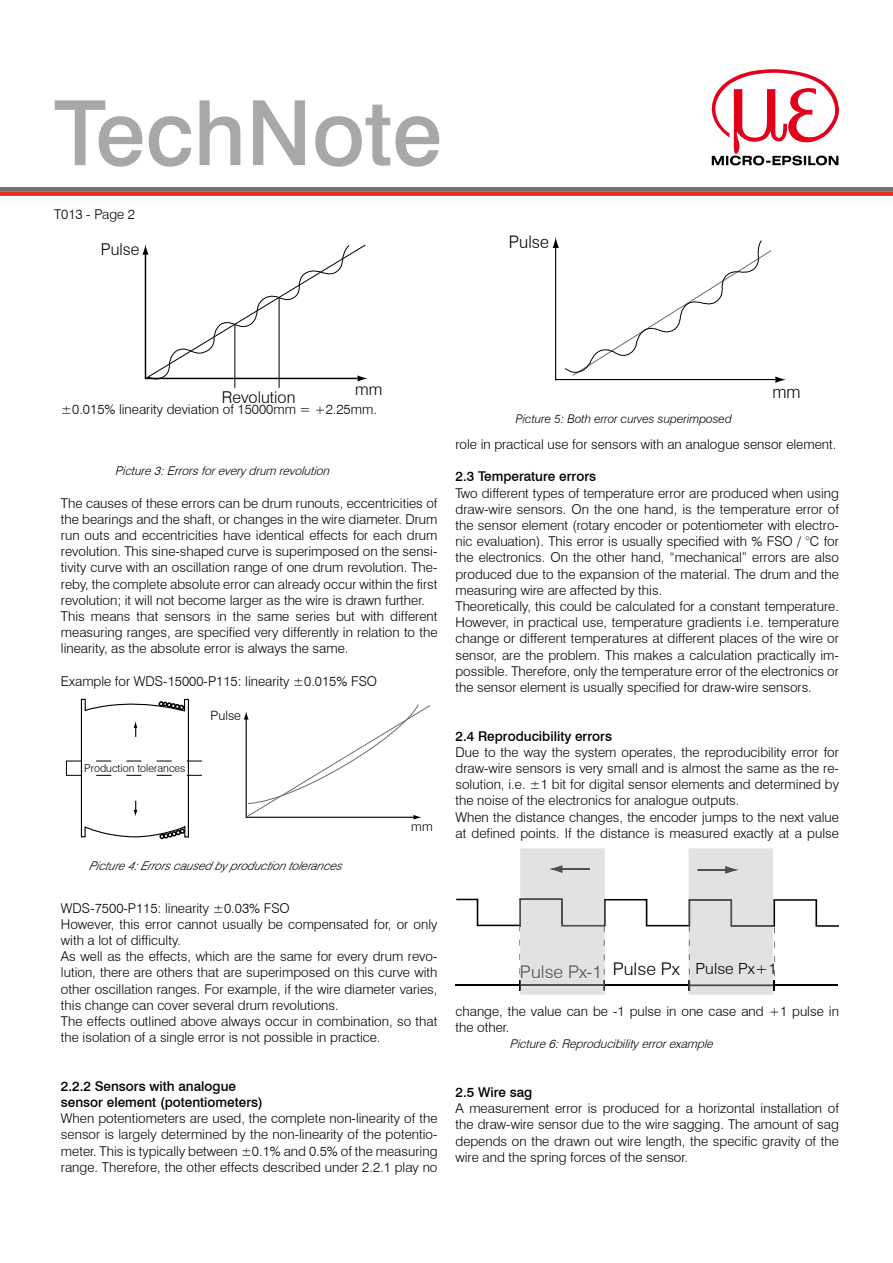
<style>
.page{position:relative;width:893px;height:1263px;background:#fff}
.page>*{position:absolute;margin:0;border:0;box-sizing:border-box;transform-origin:0 0}
.t1{font:500 90px "Swiss 721 BT";color:#a7a8aa}
.t2{font:300 17.4px "Swiss 721 BT";color:#505052;scale:1.04 1}
.t3{font:300 17.25px "Swiss 721 BT";letter-spacing:.005em;color:#000}
.t4{font:300 16.2px "Swiss 721 BT";color:#000}
.t5{font:300 13.5px/16.2px "Swiss 721 BT";color:#000}
.t6{font:500 13.5px/16.2px "Swiss 721 BT";color:#000}
.t7{font:300 12.9px "Swiss 721 BT";letter-spacing:.005em;color:#000}
.t8{font:italic 300 12px "Swiss 721 BT";color:#000}
.t9{font:italic 300 12px "Swiss 721 BT";color:#000}
.t10{font:300 10.8px "Swiss 721 BT";color:#000}
</style>
<div class="page">
<div style="left:0;top:191px;width:893px;height:5px;background:#e42d24"></div>
<div style="left:0;top:187px;width:893px;height:5px;background:#707173"></div>
<svg style="left:711px;top:69px;width:128px;height:96px"></svg>
<svg style="left:244px;top:704px;width:186px;height:116px"></svg>
<hr style="left:555px;top:246px;width:1px;height:134px;background:#000">
<svg style="left:552px;top:237px;width:7px;height:11px"></svg>
<hr style="left:555px;top:379px;width:222px;height:1px;background:#000">
<svg style="left:565px;top:240px;width:221px;height:143px"></svg>
<svg style="left:66px;top:698px;width:136px;height:141px"></svg>
<hr style="left:455px;top:985px;width:383px;height:1px;background:#000">
<svg style="left:456px;top:848px;width:383px;height:147px"></svg>
<div style="left:520px;top:965px;width:78px;height:13px;background:#e1e2e2"></div>
<hr style="left:235px;top:324px;width:1px;height:64px;background:#000">
<hr style="left:279px;top:297px;width:1px;height:91px;background:#000">
<svg style="left:142px;top:244px;width:226px;height:138px"></svg>
<h1 class="t1" style="left:54px;top:78px;width:390px">TechNote</h1>
<p class="t5" style="left:54px;top:206px;width:83px">T013 - Page 2</p>
<p class="t4" style="left:101px;top:240px;width:40px">Pulse</p>
<p class="t3" style="left:509px;top:232px;width:42px">Pulse</p>
<p class="t4" style="left:355px;top:380px;width:29px">mm</p>
<p class="t4" style="left:222px;top:388px;width:75px">Revolution</p>
<p class="t5" style="left:61px;top:401px;width:317px">±0.015% linearity deviation of 15000mm = +2.25mm.</p>
<p class="t9" style="left:115px;top:464px;width:219px">Picture3:Errorsforevery drum revolution</p>
<p class="t5" style="left:61px;top:494px;width:378px">The causes of these errors can be drum runouts, eccentricities of the bearings and the shaft, or changes in the wire diameter. Drum run outs and eccentricities have identical effects for each drum revolution. This sine-shaped curve is superimposed on the sensi&shy;tivity curve with an oscillation range of one drum revolution. The&shy;reby, the complete absolute error can already occur within the first revolution; it will not become larger as the wire is drawn further.<br>This means that sensors in the same series but with different measuring ranges, are specified very differently in relation to the linearity, as the absolute error is always the same.</p>
<p class="t5" style="left:61px;top:673px;width:318px">Example for WDS-15000-P115: linearity ±0.015% FSO</p>
<p class="t10" style="left:84px;top:761px;width:103px">Production tolerances</p>
<p class="t7" style="left:211px;top:707px;width:32px">Pulse</p>
<p class="t8" style="left:89px;top:859px;width:258px">Picture4:Errorscausedby productiontolerances</p>
<p class="t7" style="left:411px;top:818px;width:23px">mm</p>
<p class="t5" style="left:61px;top:899px;width:378px">WDS-7500-P115: linearity ±0.03% FSO<br>However, this error cannot usually be compensated for, or only with a lot of difficulty.<br>As well as the effects, which are the same for every drum revo&shy;lution, there are others that are superimposed on this curve with other oscillation ranges. For example, if the wire diameter varies, this change can cover several drum revolutions.<br>The effects outlined above always occur in combination, so that the isolation of a single error is not possible in practice.</p>
<p class="t6" style="left:61px;top:1078px;width:203px">2.2.2 Sensors with analogue sensor element (potentiometers)</p>
<p class="t5" style="left:61px;top:1110px;width:378px;text-align:justify">When potentiometers are used, the complete non-linearity of the sensor is largely determined by the non-linearity of the potentio&shy;meter. This is typically between ±0.1% and 0.5% of the measuring range. Therefore, the other effects described under 2.2.1 play no</p>
<p class="t8" style="left:516px;top:411px;width:218px">Picture 5: Both error curves superimposed</p>
<p class="t3" style="left:772px;top:381px;width:30px">mm</p>
<p class="t5" style="left:455px;top:436px;width:382px">role in practical use for sensors with an analogue sensor element.</p>
<p class="t6" style="left:455px;top:468px;width:142px">2.3 Temperature errors</p>
<p class="t5" style="left:455px;top:485px;width:385px">Two different types of temperature error are produced when using draw-wire sensors. On the one hand, is the temperature error of the sensor element (rotary encoder or potentiometer with electro&shy;nic evaluation). This error is usually specified with % FSO / °C for the electronics. On the other hand, “mechanical” errors are also produced due to the expansion of the material. The drum and the measuring wire are affected by this.<br>Theoretically, this could be calculated for a constant temperature.<br>However, in practical use, temperature gradients i.e. temperature change or different temperatures at different places of the wire or sensor, are the problem. This makes a calculation practically im&shy;possible. Therefore, only the temperature error of the electronics or the sensor element is usually specified for draw-wire sensors.</p>
<p class="t6" style="left:455px;top:728px;width:158px">2.4 Reproducibility errors</p>
<p class="t5" style="left:455px;top:744px;width:385px">Due to the way the system operates, the reproducibility error for draw-wire sensors is very small and is almost the same as the re&shy;solution, i.e. ±1 bit for digital sensor elements and determined by the noise of the electronics for analogue outputs.<br>When the distance changes, the encoder jumps to the next value at defined points. If the distance is measured exactly at a pulse</p>
<p class="t2" style="left:520px;top:961px;width:248px">Pulse Px-1 <sup>Pulse</sup> <sup>Px</sup> <sup>Pulse</sup> <sup>Px+1</sup></p>
<p class="t5" style="left:455px;top:1003px;width:385px">change, the value can be -1 pulse in one case and +1 pulse in the other.</p>
<p class="t9" style="left:509px;top:1037px;width:209px">Picture6:Reproducibility errorexample</p>
<p class="t6" style="left:455px;top:1084px;width:78px">2.5 Wire sag</p>
<p class="t5" style="left:455px;top:1100px;width:385px;text-align:justify">A measurement error is produced for a horizontal installation of the draw-wire sensor due to the wire sagging. The amount of sag depends on the drawn out wire length, the specific gravity of the wire and the spring forces of the sensor.</p>
</div>
